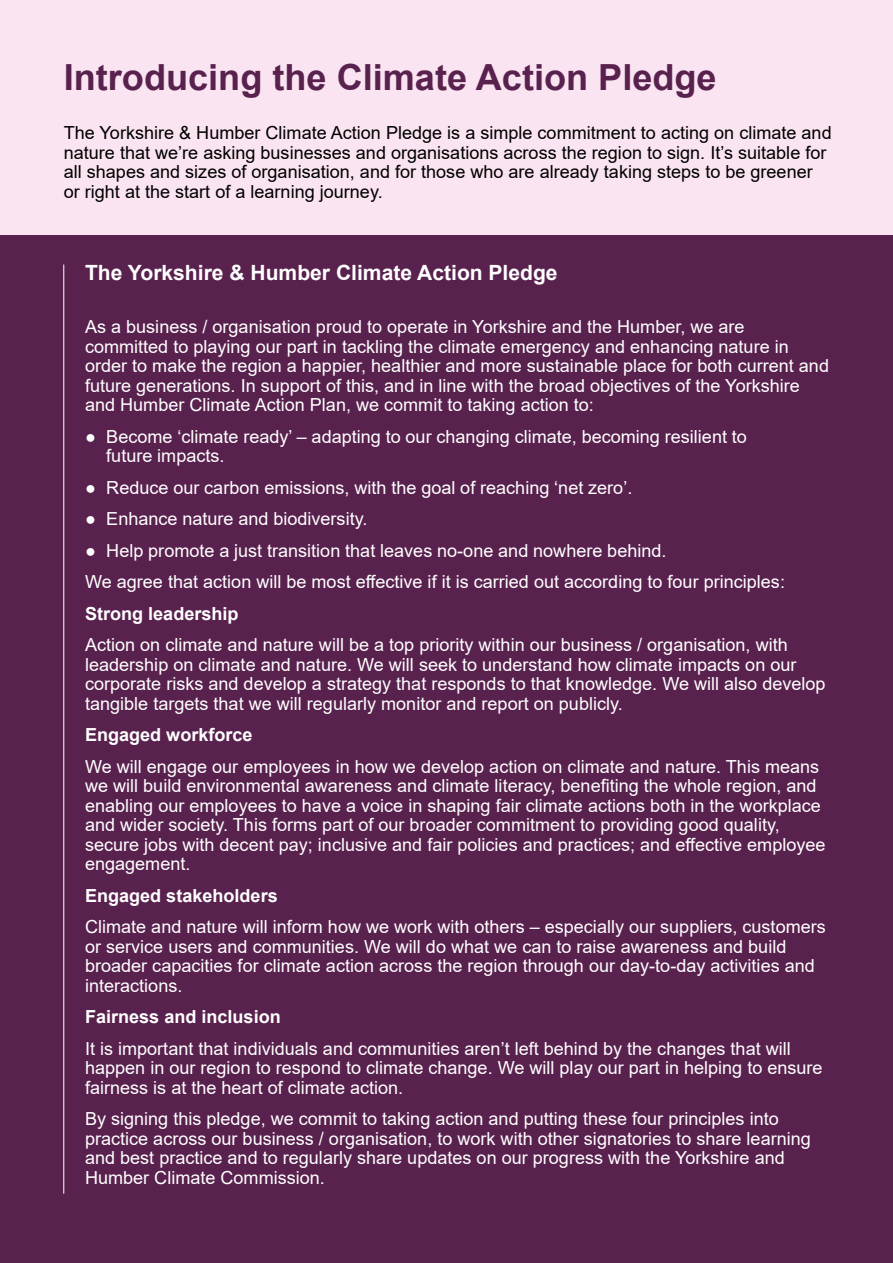
<style>
.page{position:relative;width:893px;height:1263px;background:#fae4f1}
.page>*{position:absolute;margin:0;border:0;box-sizing:border-box;transform-origin:0 0}
.t1{font:700 36px "Arial";color:#59214e}
.t2{font:700 21px "Arial";color:#fff}
.t3{font:18px/19.5px "Arial";color:#fff}
.t4{font:18px/19.5px "Arial";color:#000}
.t5{font:700 18px "Arial";color:#fff}
</style>
<div class="page">
<div style="left:0;top:235px;width:893px;height:1028px;background:#59214e"></div>
<hr style="left:63px;top:265px;width:1px;height:928px;background:#fff">
<h1 class="t1" style="left:64px;top:63px;width:654px">Introducing the Climate Action Pledge</h1>
<p class="t4" style="left:64px;top:125px;width:769px">The Yorkshire &amp; Humber Climate Action Pledge is a simple commitment to acting on climate and nature that we’re asking businesses and organisations across the region to sign. It’s suitable for all shapes and sizes of organisation, and for those who are already taking steps to be greener or right at the start of a learning journey.</p>
<p class="t2" style="left:85px;top:265px;width:474px">The Yorkshire &amp; Humber Climate Action Pledge</p>
<p class="t3" style="left:85px;top:319px;width:745px">As a business / organisation proud to operate in Yorkshire and the Humber, we are committed to playing our part in tackling the climate emergency and enhancing nature in order to make the region a happier, healthier and more sustainable place for both current and future generations. In support of this, and in line with the broad objectives of the Yorkshire and Humber Climate Action Plan, we commit to taking action to:</p>
<p class="t3" style="left:106px;top:428px;width:642px;text-indent:-21px">● Become ‘climate ready’ – adapting to our changing climate, becoming resilient to future impacts.</p>
<p class="t3" style="left:85px;top:479px;width:549px">● Reduce our carbon emissions, with the goal of reaching ‘net zero’.</p>
<p class="t3" style="left:85px;top:511px;width:284px">● Enhance nature and biodiversity.</p>
<p class="t3" style="left:85px;top:536px;width:701px;line-height:31.5px">● Help promote a just transition that leaves no-one and nowhere behind.<br>We agree that action will be most effective if it is carried out according to four principles:</p>
<p class="t5" style="left:85px;top:606px;width:155px">Strong leadership</p>
<p class="t3" style="left:85px;top:637px;width:742px">Action on climate and nature will be a top priority within our business / organisation, with leadership on climate and nature. We will seek to understand how climate impacts on our corporate risks and develop a strategy that responds to that knowledge. We will also develop tangible targets that we will regularly monitor and report on publicly.</p>
<p class="t5" style="left:85px;top:728px;width:169px">Engaged workforce</p>
<p class="t3" style="left:85px;top:758px;width:742px">We will engage our employees in how we develop action on climate and nature. This means we will build environmental awareness and climate literacy, benefiting the whole region, and enabling our employees to have a voice in shaping fair climate actions both in the workplace and wider society. This forms part of our broader commitment to providing good quality, secure jobs with decent pay; inclusive and fair policies and practices; and effective employee engagement.</p>
<p class="t5" style="left:85px;top:888px;width:194px">Engaged stakeholders</p>
<p class="t3" style="left:85px;top:919px;width:742px">Climate and nature will inform how we work with others – especially our suppliers, customers or service users and communities. We will do what we can to raise awareness and build broader capacities for climate action across the region through our day-to-day activities and interactions.</p>
<p class="t5" style="left:85px;top:1010px;width:197px">Fairness and inclusion</p>
<p class="t3" style="left:85px;top:1040px;width:739px">It is important that individuals and communities aren’t left behind by the changes that will happen in our region to respond to climate change. We will play our part in helping to ensure fairness is at the heart of climate action.</p>
<p class="t3" style="left:85px;top:1111px;width:727px">By signing this pledge, we commit to taking action and putting these four principles into practice across our business / organisation, to work with other signatories to share learning and best practice and to regularly share updates on our progress with the Yorkshire and Humber Climate Commission.</p>
</div>
